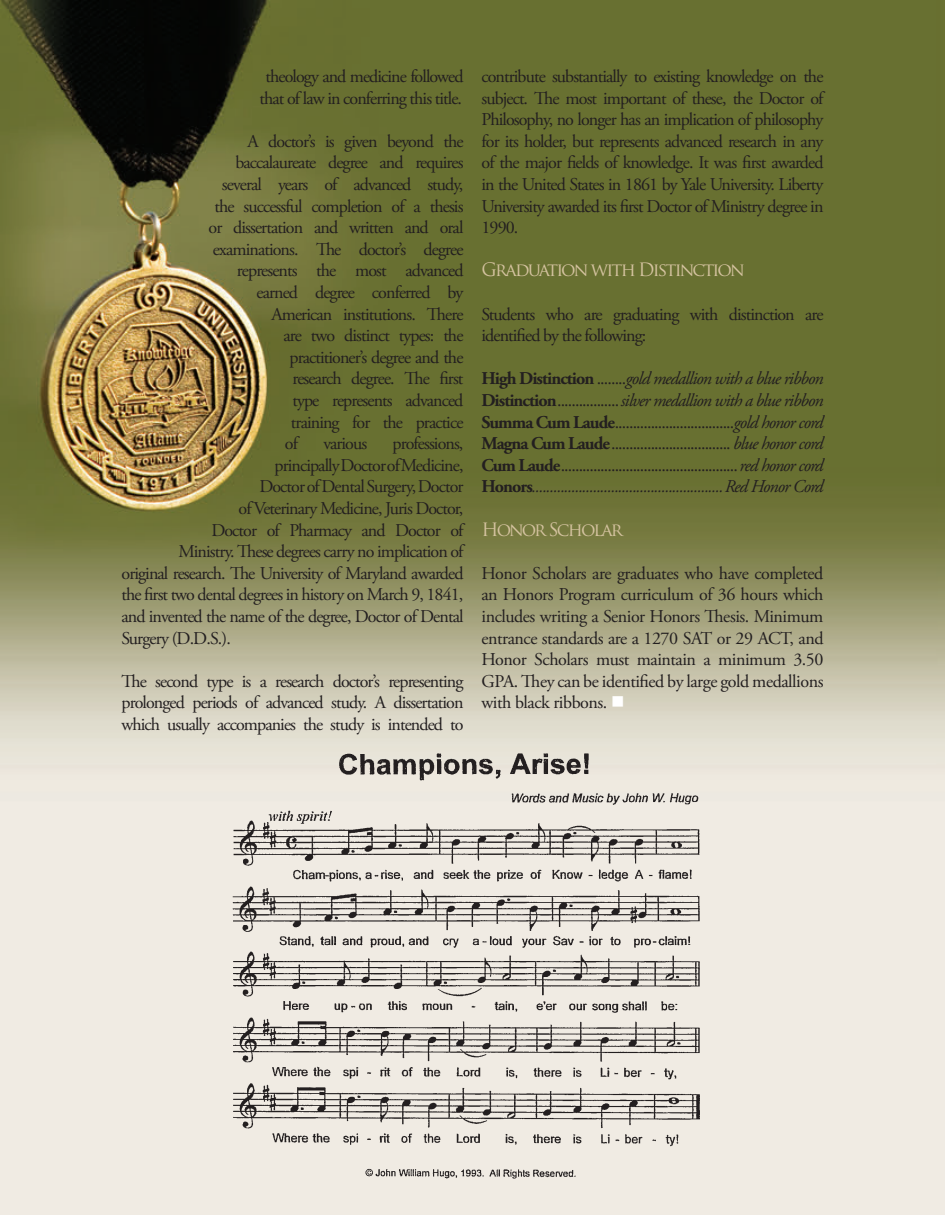
<style>
.page{position:relative;width:945px;height:1215px;background:#fff}
.page>*{position:absolute;margin:0;border:0;box-sizing:border-box;transform-origin:0 0}
.t1{font:18px/21.6px "Adobe Garamond Pro";letter-spacing:-.05em;color:#231f20;text-align:justify}
.t2{font:italic 18px/21.6px "Adobe Garamond Pro";letter-spacing:-.05em;color:#231f20;text-align:justify}
.t3{font:18px "Trajan Pro";letter-spacing:-.1em;color:#d5c3a0}
.s1{font-weight:700;font-style:normal}
.s2{font-style:normal}
.s3{color:#fff}
</style>
<div class="page">
<img style="left:0;top:0;width:945px;height:1215px">
<img style="left:223px;top:740px;width:492px;height:462px">
<p class="t1" style="left:260px;top:66px;width:205px;text-align:center">theology and medicine followed that of law in conferring this title.</p>
<p class="t1" style="left:248px;top:131px;width:218px">A doctor’s is given beyond the</p>
<p class="t1" style="left:235px;top:153px;width:230px">baccalaureate degree and requires</p>
<p class="t1" style="left:222px;top:174px;width:243px">several years of advanced study,</p>
<p class="t1" style="left:214px;top:196px;width:250px">the successful completion of a thesis</p>
<p class="t1" style="left:208px;top:217px;width:256px">or dissertation and written and oral</p>
<p class="t1" style="left:213px;top:239px;width:252px">examinations. The doctor’s degree</p>
<p class="t1" style="left:237px;top:261px;width:228px">represents the most advanced</p>
<p class="t1" style="left:256px;top:282px;width:208px">earned degree conferred by</p>
<p class="t1" style="left:271px;top:304px;width:194px">American institutions. There</p>
<p class="t1" style="left:283px;top:325px;width:181px">are two distinct types: the</p>
<p class="t1" style="left:289px;top:347px;width:176px">practitioner’s degree and the</p>
<p class="t1" style="left:292px;top:369px;width:172px">research degree. The first</p>
<p class="t1" style="left:292px;top:390px;width:172px">type represents advanced</p>
<p class="t1" style="left:291px;top:412px;width:174px">training for the practice</p>
<p class="t1" style="left:285px;top:433px;width:15px">of</p>
<p class="t1" style="left:323px;top:433px;width:45px">various</p>
<p class="t1" style="left:393px;top:433px;width:72px">professions,</p>
<p class="t1" style="left:274px;top:455px;width:191px">principally Doctor of Medicine,</p>
<p class="t1" style="left:260px;top:477px;width:205px">Doctor of Dental Surgery, Doctor</p>
<p class="t1" style="left:238px;top:498px;width:226px">of Veterinary Medicine, Juris Doctor,</p>
<p class="t1" style="left:212px;top:520px;width:254px">Doctor of Pharmacy and Doctor of</p>
<p class="t1" style="left:179px;top:541px;width:286px">Ministry. These degrees carry no implication of</p>
<p class="t1" style="left:122px;top:563px;width:344px">original research. The University of Maryland awarded</p>
<p class="t1" style="left:122px;top:585px;width:343px">the first two dental degrees in history on March 9, 1841,</p>
<p class="t1" style="left:122px;top:606px;width:343px">and invented the name of the degree, Doctor of Dental</p>
<p class="t1" style="left:122px;top:628px;width:111px">Surgery (D.D.S.).</p>
<p class="t1" style="left:122px;top:671px;width:344px">The second type is a research doctor’s representing prolonged periods of advanced study. A dissertation which usually accompanies the study is intended to</p>
<p class="t1" style="left:482px;top:66px;width:344px">contribute substantially to existing knowledge on the subject. The most important of these, the Doctor of Philosophy, no longer has an implication of philosophy for its holder, but represents advanced research in any of the major fields of knowledge. It was first awarded in the United States in 1861 by Yale University. Liberty University awarded its first Doctor of Ministry degree in 1990.</p>
<p class="t3" style="left:482px;top:258px;width:265px">Graduation with Distinction</p>
<p class="t1" style="left:482px;top:304px;width:344px">Students who are graduating with distinction are identified by the following:</p>
<p class="t2" style="left:481px;top:368px;width:344px"><span class="s1">High Distinction</span> <span class="s2">........</span>gold medallion with a blue ribbon <span class="s1">Distinction</span><span class="s2">.................</span>silver medallion with a blue ribbon <span class="s1">Summa Cum Laude</span><span class="s2">.................................</span>gold honor cord <span class="s1">Magna Cum Laude</span><span class="s2">.................................</span> blue honor cord <span class="s1">Cum Laude</span><span class="s2">.................................................</span>red honor cord <span class="s1">Honors</span>.....................................................Red Honor Cord</p>
<p class="t3" style="left:482px;top:518px;width:143px">Honor Scholar</p>
<p class="t1" style="left:482px;top:563px;width:344px">Honor Scholars are graduates who have completed an Honors Program curriculum of 36 hours which includes writing a Senior Honors Thesis. Minimum entrance standards are a 1270 SAT or 29 ACT, and Honor Scholars must maintain a minimum 3.50<br>GPA. They can be identified by large gold medallions with black ribbons. <span class="s3">■</span></p>
</div>
